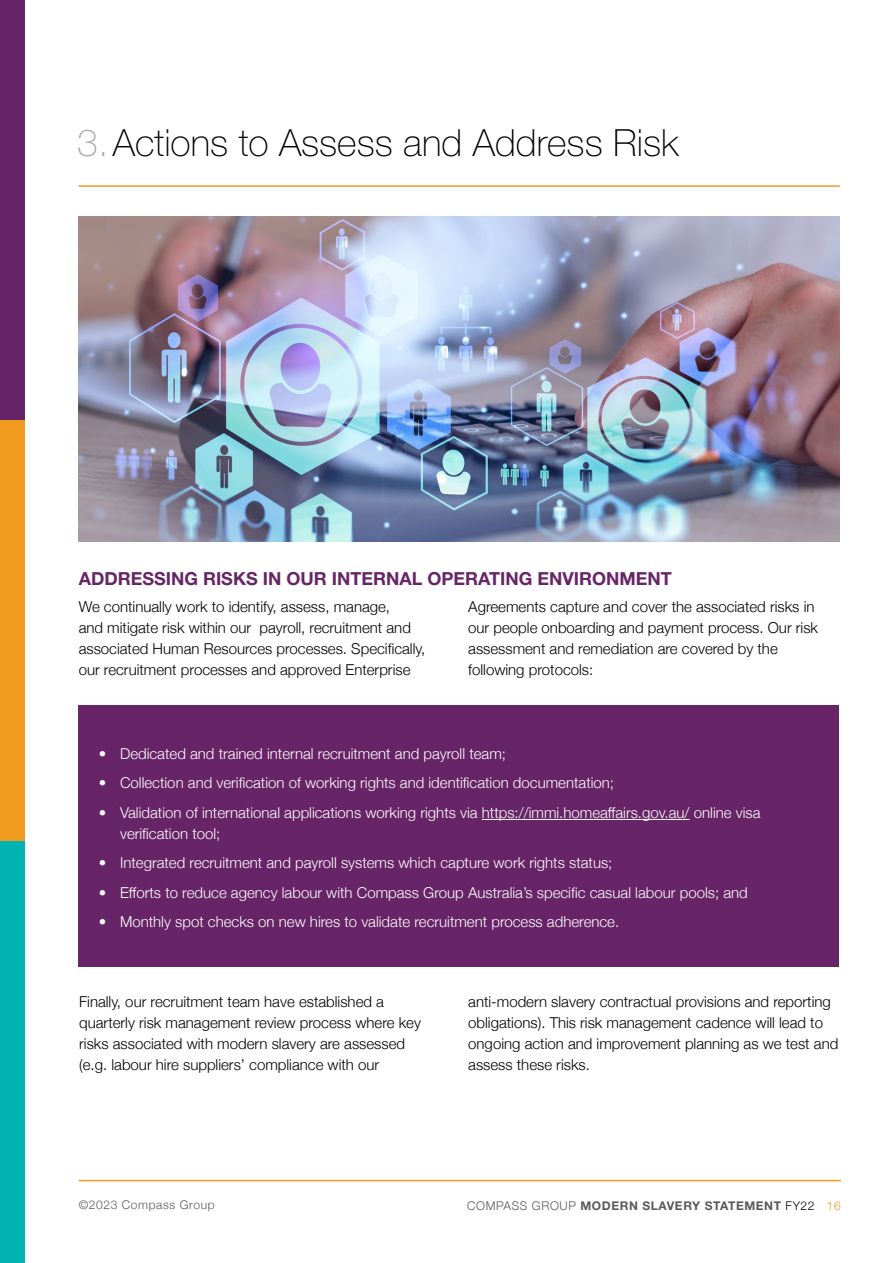
<style>
.page{position:relative;width:893px;height:1263px;background:#fff}
.page>*{position:absolute;margin:0;border:0;box-sizing:border-box;transform-origin:0 0}
.t1{font:100 37.5px "Helvetica Neue LT Std";color:#000}
.t2{font:700 18px "Helvetica Neue LT Std";color:#672467}
.t3{font:300 15px/21px "Helvetica Neue";color:#000}
.t4{font:300 15px/21px "Helvetica Neue";color:#fff}
.t5{font:700 12px "Helvetica Neue LT Std";letter-spacing:.05em;color:#58595b}
.t6{font:300 12px "Helvetica Neue";letter-spacing:.05em;color:#58595b}
.s1{color:#a7a9ac}
.s2{font-family:"Helvetica Neue";font-weight:300}
.s3{font-family:"Helvetica Neue";font-weight:300;color:#000}
.s4{font-family:"Helvetica Neue";font-weight:300;color:#f09b20}
</style>
<div class="page">
<hr style="left:79px;top:1180px;width:762px;height:1px;background:#f09b20">
<div style="left:0;top:0;width:25px;height:421px;background:#672467"></div>
<div style="left:0;top:420px;width:25px;height:422px;background:#f09b20"></div>
<div style="left:0;top:842px;width:25px;height:421px;background:#00b3b3"></div>
<hr style="left:79px;top:185px;width:761px;height:2px;background:#f09b20">
<img style="left:79px;top:217px;width:761px;height:324px">
<div style="left:79px;top:705px;width:760px;height:262px;background:#672467"></div>
<hr style="left:482px;top:819px;width:208px;height:1px;background:#fff">
<h1 class="t1" style="left:77px;top:122px;width:603px"><span class="s1">3.</span>Actions to Assess and Address Risk</h1>
<p class="t2" style="left:79px;top:567px;width:594px">ADDRESSING RISKS IN OUR INTERNAL OPERATING ENVIRONMENT</p>
<p class="t3" style="left:79px;top:595px;width:348px">We continually work to identify, assess, manage,<br>and mitigate risk within our payroll, recruitment and associated Human Resources processes. Specifically, our recruitment processes and approved Enterprise</p>
<p class="t3" style="left:468px;top:595px;width:351px">Agreements capture and cover the associated risks in our people onboarding and payment process. Our risk assessment and remediation are covered by the following protocols:</p>
<p class="t4" style="left:99px;top:742px;width:409px">• Dedicated and trained internal recruitment and payroll team;</p>
<p class="t4" style="left:99px;top:771px;width:517px">• Collection and verification of working rights and identification documentation;</p>
<p class="t4" style="left:120px;top:801px;width:642px;text-indent:-21px">• Validation of international applications working rights via https://immi.homeaffairs.gov.au/ online visa verification tool;</p>
<p class="t4" style="left:99px;top:851px;width:515px">• Integrated recruitment and payroll systems which capture work rights status;</p>
<p class="t4" style="left:99px;top:881px;width:650px">• Efforts to reduce agency labour with Compass Group Australia’s specific casual labour pools; and</p>
<p class="t4" style="left:99px;top:910px;width:522px">• Monthly spot checks on new hires to validate recruitment process adherence.</p>
<p class="t3" style="left:79px;top:990px;width:343px">Finally, our recruitment team have established a quarterly risk management review process where key risks associated with modern slavery are assessed (e.g. labour hire suppliers’ compliance with our</p>
<p class="t3" style="left:468px;top:990px;width:372px">anti-modern slavery contractual provisions and reporting obligations). This risk management cadence will lead to ongoing action and improvement planning as we test and assess these risks.</p>
<p class="t6" style="left:79px;top:1195px;width:137px">©2023 Compass Group</p>
<p class="t5" style="left:467px;top:1198px;width:375px"><span class="s2">COMPASS GROUP</span> MODERN SLAVERY STATEMENT <span class="s3">FY22</span> <span class="s4">16</span></p>
</div>
